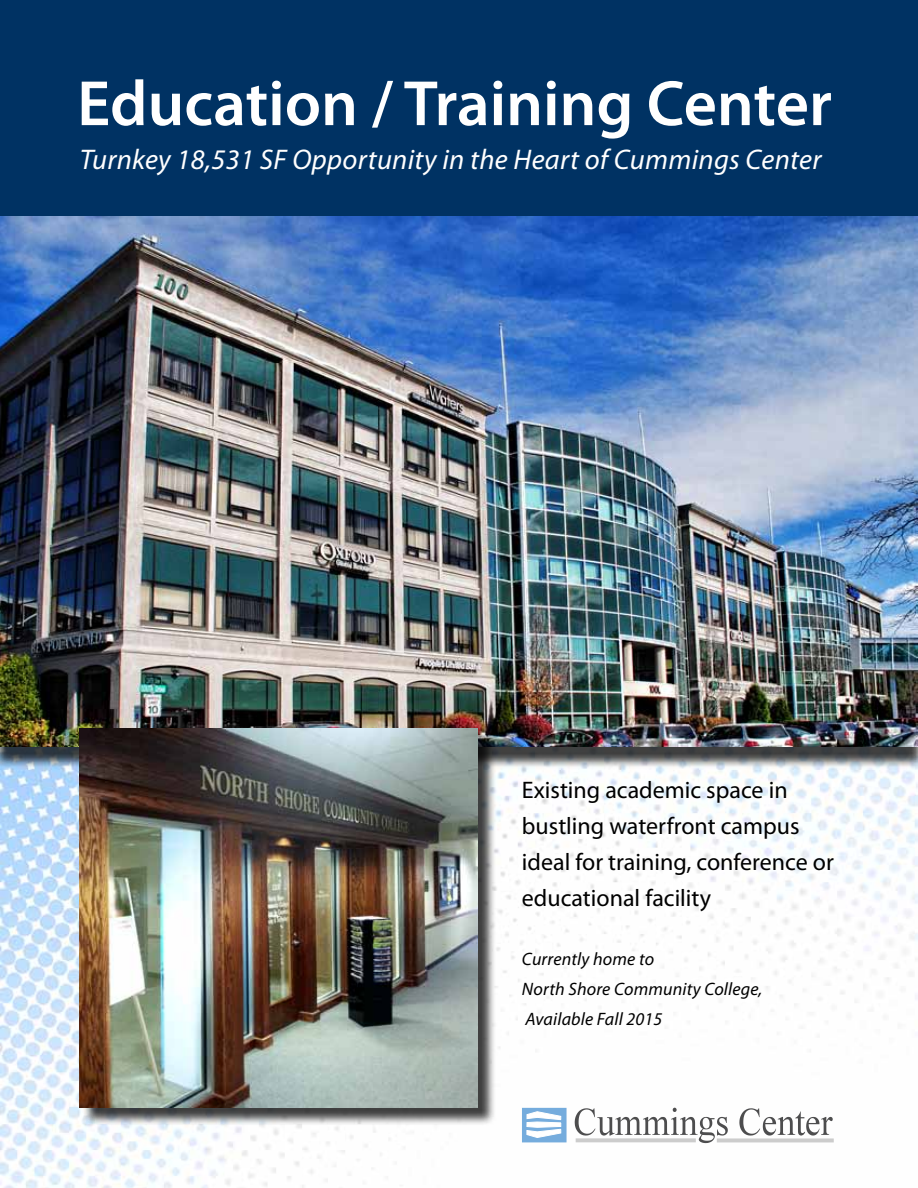
<style>
.page{position:relative;width:918px;height:1188px;background:#fff}
.page>*{position:absolute;margin:0;border:0;box-sizing:border-box;transform-origin:0 0}
.t1{font:600 64.5px "Myriad Pro";color:#fff}
.t2{font:italic 28.5px "Myriad Pro";letter-spacing:.01em;color:#fff}
.t3{font:24px/36px "Myriad Pro";color:#000}
.t4{font:italic 18px/30px "Myriad Pro";letter-spacing:.01em;color:#000}
</style>
<div class="page">
<img style="left:0;top:216px;width:918px;height:972px">
<div style="left:0;top:0;width:918px;height:216px;background:#003263"></div>
<div style="left:0;top:223px;width:918px;height:546px;background:#000;opacity:.75"></div>
<svg style="left:575px;top:1108px;width:259px;height:35px"></svg>
<svg style="left:522px;top:1108px;width:45px;height:34px"></svg>
<div style="left:82px;top:731px;width:414px;height:395px;background:#000;opacity:.75"></div>
<img style="left:80px;top:729px;width:398px;height:379px">
<h1 class="t1" style="left:77px;top:62px;width:756px">Education / Training Center</h1>
<p class="t2" style="left:80px;top:142px;width:743px">Turnkey 18,531 SF Opportunity in the Heart of Cummings Center</p>
<p class="t3" style="left:522px;top:771px;width:314px">Existing academic space in bustling waterfront campus ideal for training, conference or educational facility</p>
<p class="t4" style="left:522px;top:943px;width:242px">Currently home to<br>North Shore Community College,<br>Available Fall 2015</p>
</div>
